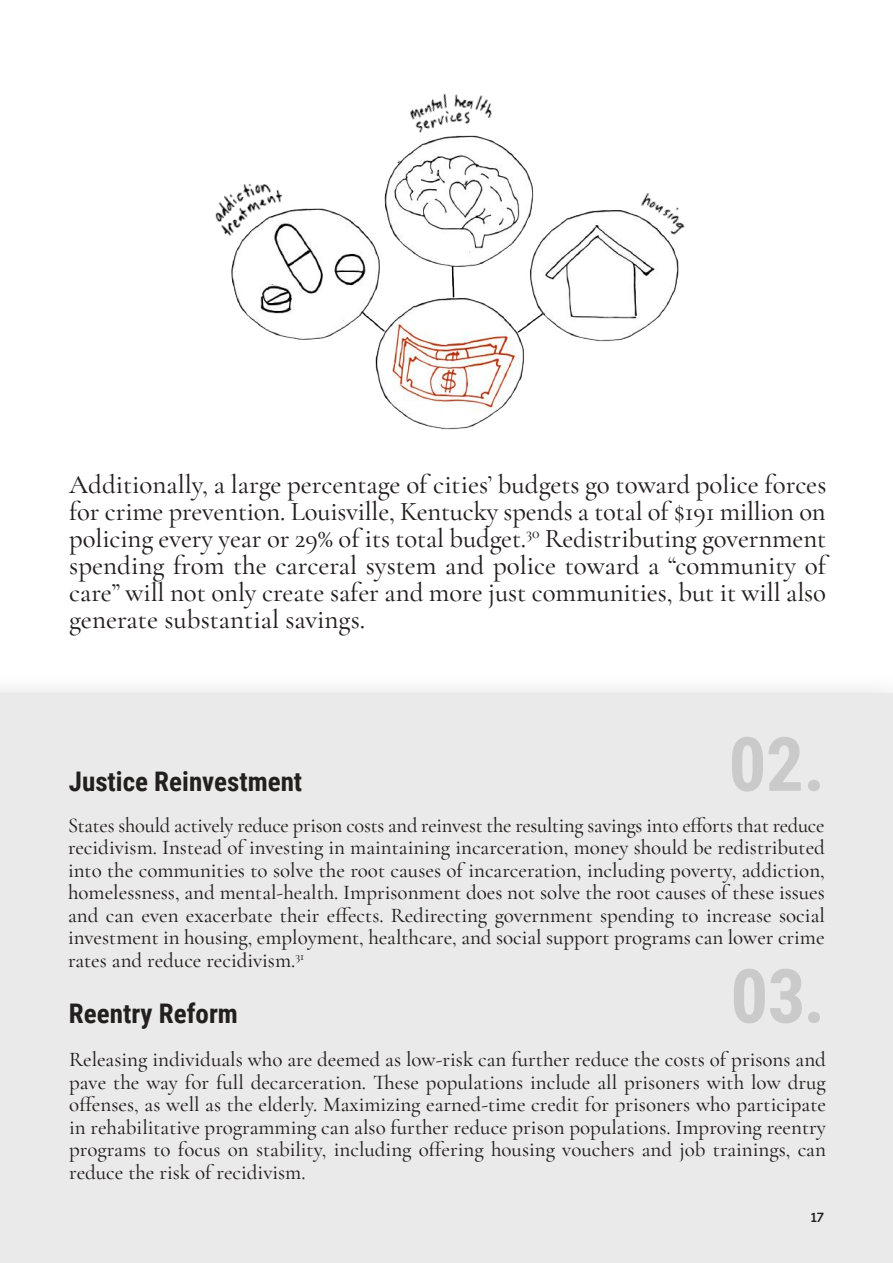
<style>
.page{position:relative;width:893px;height:1263px;background:#fff}
.page>*{position:absolute;margin:0;border:0;box-sizing:border-box;transform-origin:0 0}
.t1{font:700 75px "Roboto Condensed";color:#cbcacb}
.t2{font:500 27px/27px "Cormorant Garamond";color:#241f1f;text-align:justify}
.t3{font:700 27px "Roboto Condensed";color:#241f1f}
.t4{font:500 21px/22.5px "Cormorant Garamond";color:#241f1f;text-align:justify}
.t5{font:600 13.5px "Kyrial Sans Pro";color:#241f1f}
</style>
<div class="page">
<div style="left:0;top:670px;width:893px;height:593px;background:#fbfbfb"></div>
<div style="left:0;top:693px;width:893px;height:570px;background:#ebeaea"></div>
<img style="left:231px;top:202px;width:447px;height:228px">
<img style="left:384px;top:93px;width:150px;height:109px">
<img style="left:215px;top:183px;width:99px;height:94px">
<img style="left:600px;top:193px;width:85px;height:83px">
<p class="t2" style="left:69px;top:471px;width:759px">Additionally, a large percentage of cities’ budgets go toward police forces for crime prevention. Louisville, Kentucky spends a total of $191 million on policing every year or 29% of its total budget.<sup>30</sup> Redistributing government spending from the carceral system and police toward a “community of care” will not only create safer and more just communities, but it will also generate substantial savings.</p>
<p class="t3" style="left:69px;top:762px;width:235px">Justice Reinvestment</p>
<h1 class="t1" style="left:728px;top:712px;width:98px">02.</h1>
<p class="t4" style="left:68px;top:814px;width:758px">States should actively reduce prison costs and reinvest the resulting savings into efforts that reduce recidivism. Instead of investing in maintaining incarceration, money should be redistributed into the communities to solve the root causes of incarceration, including poverty, addiction, homelessness, and mental-health. Imprisonment does not solve the root causes of these issues and can even exacerbate their effects. Redirecting government spending to increase social investment in housing, employment, healthcare, and social support programs can lower crime rates and reduce recidivism.<sup>31</sup></p>
<h1 class="t1" style="left:730px;top:943px;width:96px">03.</h1>
<p class="t3" style="left:69px;top:994px;width:171px">Reentry Reform</p>
<p class="t4" style="left:69px;top:1048px;width:758px">Releasing individuals who are deemed as low-risk can further reduce the costs of prisons and pave the way for full decarceration. These populations include all prisoners with low drug offenses, as well as the elderly. Maximizing earned-time credit for prisoners who participate in rehabilitative programming can also further reduce prison populations. Improving reentry programs to focus on stability, including offering housing vouchers and job trainings, can reduce the risk of recidivism.</p>
<p class="t5" style="left:811px;top:1208px;width:15px">17</p>
</div>
